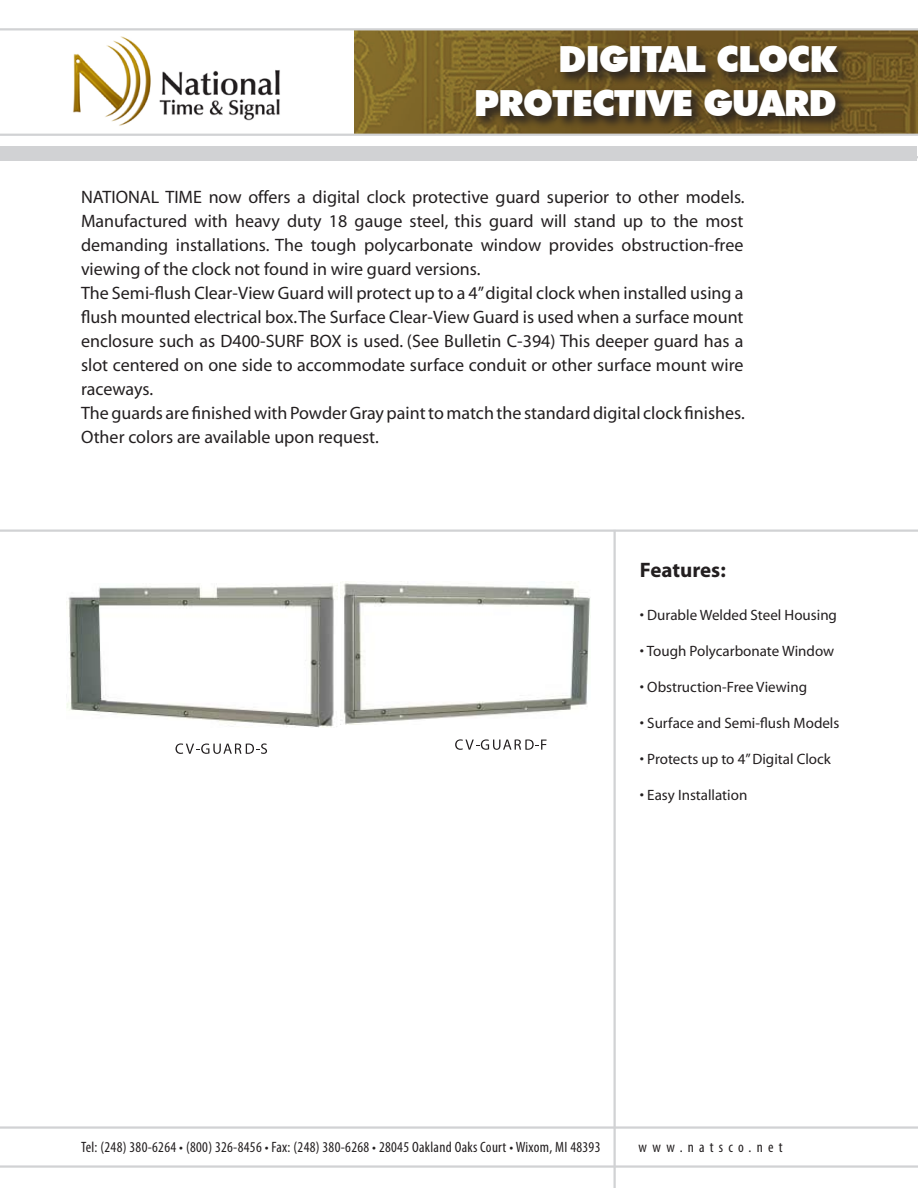
<style>
.page{position:relative;width:918px;height:1188px;background:#fff}
.page>*{position:absolute;margin:0;border:0;box-sizing:border-box;transform-origin:0 0}
.t1{font:900 36px "Futura BT";letter-spacing:-.03em;color:#fff}
.t2{font:700 21px "Myriad";color:#231f20}
.t3{font:18px/24px "Myriad";color:#231f20;text-align:justify}
.t4{font:15px "Myriad";color:#231f20}
.t5{font:condensed 15px "Myriad Pro";letter-spacing:.02em;color:#231f20}
.t6{font:condensed 15px "Myriad Pro";letter-spacing:.35em;color:#231f20}
</style>
<div class="page">
<hr style="left:0;top:530px;width:918px;height:2px;background:#d1d2d4">
<hr style="left:0;top:1126px;width:918px;height:3px;background:#d1d2d4">
<hr style="left:0;top:1165px;width:918px;height:3px;background:#d1d2d4">
<hr style="left:614px;top:530px;width:2px;height:658px;background:#d1d2d4">
<img style="left:67px;top:585px;width:271px;height:142px">
<img style="left:341px;top:583px;width:249px;height:141px">
<svg style="left:455px;top:739px;width:92px;height:11px"></svg>
<svg style="left:176px;top:743px;width:91px;height:11px"></svg>
<hr style="left:0;top:156px;width:918px;height:2px;background:#d1d2d4">
<div style="left:1px;top:146px;width:916px;height:15px;background:#d1d2d4"></div>
<img style="left:354px;top:30px;width:564px;height:104px">
<img style="left:73px;top:36px;width:207px;height:90px">
<hr style="left:0;top:28px;width:918px;height:2px;background:#d1d2d4">
<hr style="left:0;top:134px;width:918px;height:2px;background:#d1d2d4">
<div style="left:472px;top:42px;width:378px;height:86px;background:#231f20;opacity:.75"></div>
<p class="t1" style="left:558px;top:38px;width:280px">DIGITAL CLOCK</p>
<p class="t1" style="left:474px;top:81px;width:365px">PROTECTIVE GUARD</p>
<p class="t3" style="left:81px;top:185px;width:665px">NATIONAL TIME now offers a digital clock protective guard superior to other models.<br>Manufactured with heavy duty 18 gauge steel, this guard will stand up to the most demanding installations. The tough polycarbonate window provides obstruction-free viewing of the clock not found in wire guard versions.</p>
<p class="t3" style="left:81px;top:281px;width:664px">The Semi-flush Clear-View Guard will protect up to a 4” digital clock when installed using a flush mounted electrical box. The Surface Clear-View Guard is used when a surface mount enclosure such as D400-SURF BOX is used. (See Bulletin C-394) This deeper guard has a slot centered on one side to accommodate surface conduit or other surface mount wire raceways.</p>
<p class="t3" style="left:81px;top:401px;width:665px">The guards are finished with Powder Gray paint to match the standard digital clock finishes.<br>Other colors are available upon request.</p>
<p class="t2" style="left:640px;top:559px;width:87px">Features:</p>
<p class="t4" style="left:640px;top:608px;width:199px">• Durable Welded Steel Housing</p>
<p class="t4" style="left:640px;top:644px;width:196px">• Tough Polycarbonate Window</p>
<p class="t4" style="left:640px;top:680px;width:169px">• Obstruction-Free Viewing</p>
<p class="t4" style="left:640px;top:716px;width:201px">• Surface and Semi-flush Models</p>
<p class="t4" style="left:640px;top:752px;width:193px">• Protects up to 4” Digital Clock</p>
<p class="t4" style="left:640px;top:788px;width:109px">• Easy Installation</p>
<p class="t5" style="left:81px;top:1138px;width:521px">Tel: (248) 380-6264 • (800) 326-8456 • Fax: (248) 380-6268 • 28045 Oakland Oaks Court • Wixom, MI 48393</p>
<p class="t6" style="left:639px;top:1138px;width:146px">www.natsco.net</p>
</div>
